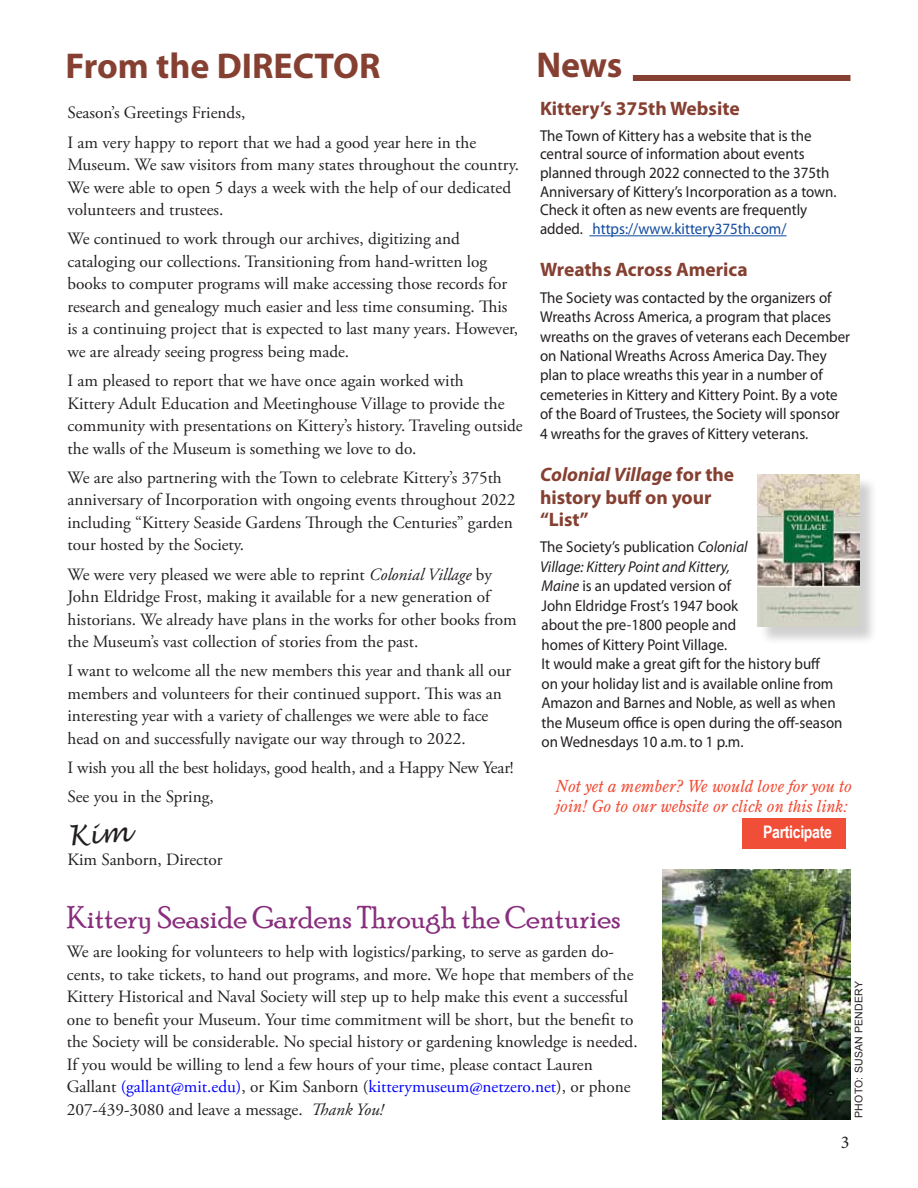
<style>
.page{position:relative;width:918px;height:1188px;background:#fff}
.page>*{position:absolute;margin:0;border:0;box-sizing:border-box;transform-origin:0 0}
.t1{font:700 36px "Myriad Pro";color:#854032}
.t2{font:31.5px "Poor Richard";color:#882e7d}
.t3{font:700 19.5px/22.5px "Myriad Pro";color:#854032}
.t4{font:18px "Minion Pro";color:#231f20}
.t5{font:17.25px/22.5px "Adobe Garamond Pro";color:#231f20}
.t6{font:700 17.25px "Arial Narrow";letter-spacing:-.02em;color:#fff}
.t7{font:italic 16.5px/19.8px "Century Old Style Std";color:#f04e37}
.t8{font:15.75px/19.5px "Myriad Pro";color:#231f20;scale:.95 1}
.t9{font:10.5px "Arial";letter-spacing:.02em;color:#231f20}
.s1{font-style:italic}
.s2{color:#114a9f}
.s3{color:#00f}
</style>
<div class="page">
<div style="left:633px;top:75px;width:218px;height:6px;background:#854032"></div>
<hr style="left:589px;top:235px;width:198px;height:1px;background:#114a9f">
<div style="left:742px;top:818px;width:104px;height:30px;background:#f04e37"></div>
<div style="left:759px;top:477px;width:119px;height:168px;background:#231f20;opacity:.21"></div>
<img style="left:757px;top:474px;width:102px;height:153px">
<img style="left:663px;top:869px;width:188px;height:251px">
<h1 class="t1" style="left:66px;top:42px;width:316px">From the DIRECTOR</h1>
<p class="t5" style="left:68px;top:99px;width:410px;line-height:29.2px">Season’s Greetings Friends,<br>I am very happy to report that we had a good year here in the</p>
<p class="t5" style="left:68px;top:154px;width:453px">Museum. We saw visitors from many states throughout the country.<br>We were able to open 5 days a week with the help of our dedicated volunteers and trustees.</p>
<p class="t5" style="left:68px;top:228px;width:452px">We continued to work through our archives, digitizing and cataloging our collections. Transitioning from hand-written log books to computer programs will make accessing those records for research and genealogy much easier and less time consuming. This is a continuing project that is expected to last many years. However, we are already seeing progress being made.</p>
<p class="t5" style="left:68px;top:370px;width:457px">I am pleased to report that we have once again worked with<br>Kittery Adult Education and Meetinghouse Village to provide the community with presentations on Kittery’s history. Traveling outside the walls of the Museum is something we love to do.</p>
<p class="t5" style="left:68px;top:467px;width:450px">We are also partnering with the Town to celebrate Kittery’s 375th anniversary of Incorporation with ongoing events throughout 2022 including “Kittery Seaside Gardens Through the Centuries” garden tour hosted by the Society.</p>
<p class="t5" style="left:68px;top:563px;width:451px">We were very pleased we were able to reprint <span class="s1">Colonial Village</span> by John Eldridge Frost, making it available for a new generation of historians. We already have plans in the works for other books from the Museum’s vast collection of stories from the past.</p>
<p class="t5" style="left:68px;top:660px;width:445px">I want to welcome all the new members this year and thank all our members and volunteers for their continued support. This was an interesting year with a variety of challenges we were able to face head on and successfully navigate our way through to 2022.</p>
<p class="t5" style="left:68px;top:754px;width:448px;line-height:29.2px">I wish you all the best holidays, good health, and a Happy New Year!<br>See you in the Spring,</p>
<p class="t5" style="left:68px;top:848px;width:157px">Kim Sanborn, Director</p>
<h1 class="t1" style="left:536px;top:42px;width:87px">News</h1>
<p class="t3" style="left:540px;top:97px;width:201px">Kittery’s 375th Website</p>
<p class="t8" style="left:540px;top:126px;width:314px;line-height:18.8px">The Town of Kittery has a website that is the central source of information about events planned through 2022 connected to the 375th Anniversary of Kittery’s Incorporation as a town.<br>Check it often as new events are frequently added. <span class="s2">https://www.kittery375th.com/</span></p>
<p class="t3" style="left:540px;top:258px;width:209px">Wreaths Across America</p>
<p class="t8" style="left:540px;top:287px;width:328px">The Society was contacted by the organizers of Wreaths Across America, a program that places wreaths on the graves of veterans each December on National Wreaths Across America Day. They plan to place wreaths this year in a number of cemeteries in Kittery and Kittery Point. By a vote of the Board of Trustees, the Society will sponsor 4 wreaths for the graves of Kittery veterans.</p>
<p class="t3" style="left:540px;top:463px;width:196px"><span class="s1">Colonial Village</span> for the history buff on your “List”</p>
<p class="t8" style="left:540px;top:537px;width:320px">The Society’s publication <span class="s1">Colonial<br>Village: Kittery Point and Kittery,<br>Maine</span> is an updated version of<br>John Eldridge Frost’s 1947 book<br>about the pre-1800 people and<br>homes of Kittery Point Village.<br>It would make a great gift for the history buff<br>on your holiday list and is available online from Amazon and Barnes and Noble, as well as when the Museum office is open during the off-season on Wednesdays 10 a.m. to 1 p.m.</p>
<p class="t7" style="left:556px;top:776px;width:297px">Not yet a member? We would love for you to join! Go to our website or click on this link:</p>
<p class="t6" style="left:763px;top:819px;width:70px">Participate</p>
<h2 class="t2" style="left:67px;top:899px;width:555px">Kittery Seaside Gardens Through the Centuries</h2>
<p class="t5" style="left:67px;top:941px;width:572px">We are looking for volunteers to help with logistics/parking, to serve as garden do&shy;cents, to take tickets, to hand out programs, and more. We hope that members of the Kittery Historical and Naval Society will step up to help make this event a successful one to benefit your Museum. Your time commitment will be short, but the benefit to the Society will be considerable. No special history or gardening knowledge is needed.<br>If you would be willing to lend a few hours of your time, please contact Lauren Gallant <span class="s3">(gallant@mit.edu)</span>, or Kim Sanborn (<span class="s3">kitterymuseum@netzero.net</span>), or phone 207-439-3080 and leave a message. <span class="s1">Thank You!</span></p>
<p class="t9" style="left:852px;top:1118px;width:138px;rotate:-90deg">PHOTO: SUSAN PENDERY</p>
<p class="t4" style="left:841px;top:1130px;width:10px">3</p>
</div>
